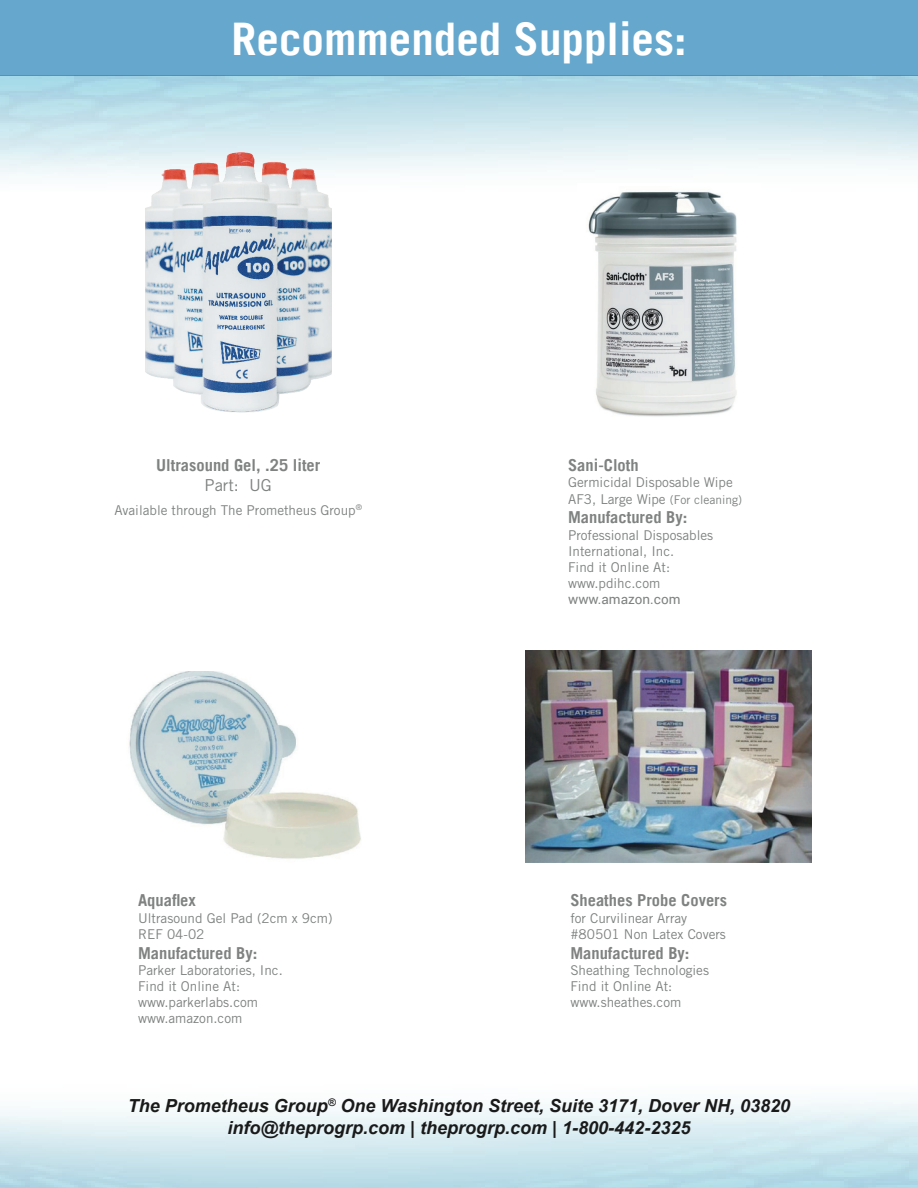
<style>
.page{position:relative;width:918px;height:1188px;background:#fff}
.page>*{position:absolute;margin:0;border:0;box-sizing:border-box;transform-origin:0 0}
.t1{font:700 45px "Trade Gothic LT";color:#fff}
.t2{font:italic 700 18px "Arial";color:#1a1a1a}
.t3{font:700 16.5px "Trade Gothic LT";color:#7f8281}
.t4{font:16.5px "Trade Gothic LT Std";color:#7f8281}
.t5{font:13.5px "Trade Gothic LT Std";color:#7f8281}
.t6{font:13.5px "Roboto";color:#7f8281}
.s1{font-size:12px}
</style>
<div class="page">
<img style="left:0;top:75px;width:918px;height:101px">
<img style="left:145px;top:142px;width:186px;height:271px">
<img style="left:588px;top:191px;width:149px;height:226px">
<img style="left:129px;top:672px;width:232px;height:187px">
<img style="left:526px;top:651px;width:286px;height:211px">
<div style="left:0;top:0;width:918px;height:75px;background:#66a8cd"></div>
<p class="t1" style="left:231px;top:12px;width:457px">Recommended Supplies:</p>
<p class="t3" style="left:156px;top:455px;width:166px">Ultrasound Gel, .25 liter</p>
<p class="t4" style="left:205px;top:475px;width:69px">Part: UG</p>
<p class="t5" style="left:114px;top:502px;width:249px">Available through The Prometheus Group<sup>®</sup></p>
<p class="t3" style="left:138px;top:890px;width:59px">Aquaflex</p>
<p class="t5" style="left:138px;top:910px;width:196px">Ultrasound Gel Pad (2cm x 9cm)</p>
<p class="t5" style="left:138px;top:926px;width:68px">REF 04-02</p>
<p class="t3" style="left:138px;top:942px;width:121px">Manufactured By:</p>
<p class="t5" style="left:138px;top:962px;width:146px">Parker Laboratories, Inc.</p>
<p class="t5" style="left:138px;top:978px;width:104px">Find it Online At:</p>
<p class="t5" style="left:138px;top:994px;width:122px">www.parkerlabs.com</p>
<p class="t5" style="left:138px;top:1010px;width:106px">www.amazon.com</p>
<p class="t3" style="left:568px;top:455px;width:72px">Sani-Cloth</p>
<p class="t5" style="left:568px;top:474px;width:166px">Germicidal Disposable Wipe</p>
<p class="t5" style="left:568px;top:491px;width:176px">AF3, Large Wipe <span class="s1">(For cleaning)</span></p>
<p class="t3" style="left:568px;top:507px;width:121px">Manufactured By:</p>
<p class="t5" style="left:568px;top:527px;width:147px">Professional Disposables</p>
<p class="t5" style="left:568px;top:543px;width:108px">International, Inc.</p>
<p class="t5" style="left:568px;top:559px;width:104px">Find it Online At:</p>
<p class="t5" style="left:568px;top:575px;width:94px">www.pdihc.com</p>
<p class="t6" style="left:568px;top:590px;width:114px">www.amazon.com</p>
<p class="t3" style="left:570px;top:890px;width:158px">Sheathes Probe Covers</p>
<p class="t5" style="left:570px;top:910px;width:118px">for Curvilinear Array</p>
<p class="t5" style="left:570px;top:926px;width:157px">#80501 Non Latex Covers</p>
<p class="t3" style="left:570px;top:942px;width:121px">Manufactured By:</p>
<p class="t5" style="left:570px;top:962px;width:140px">Sheathing Technologies</p>
<p class="t5" style="left:570px;top:978px;width:104px">Find it Online At:</p>
<p class="t5" style="left:570px;top:994px;width:112px">www.sheathes.com</p>
<p class="t2" style="left:128px;top:1094px;width:664px">The Prometheus Group<sup>®</sup> One Washington Street, Suite 3171, Dover NH, 03820</p>
<p class="t2" style="left:228px;top:1116px;width:464px">info@theprogrp.com | theprogrp.com | 1-800-442-2325</p>
</div>
